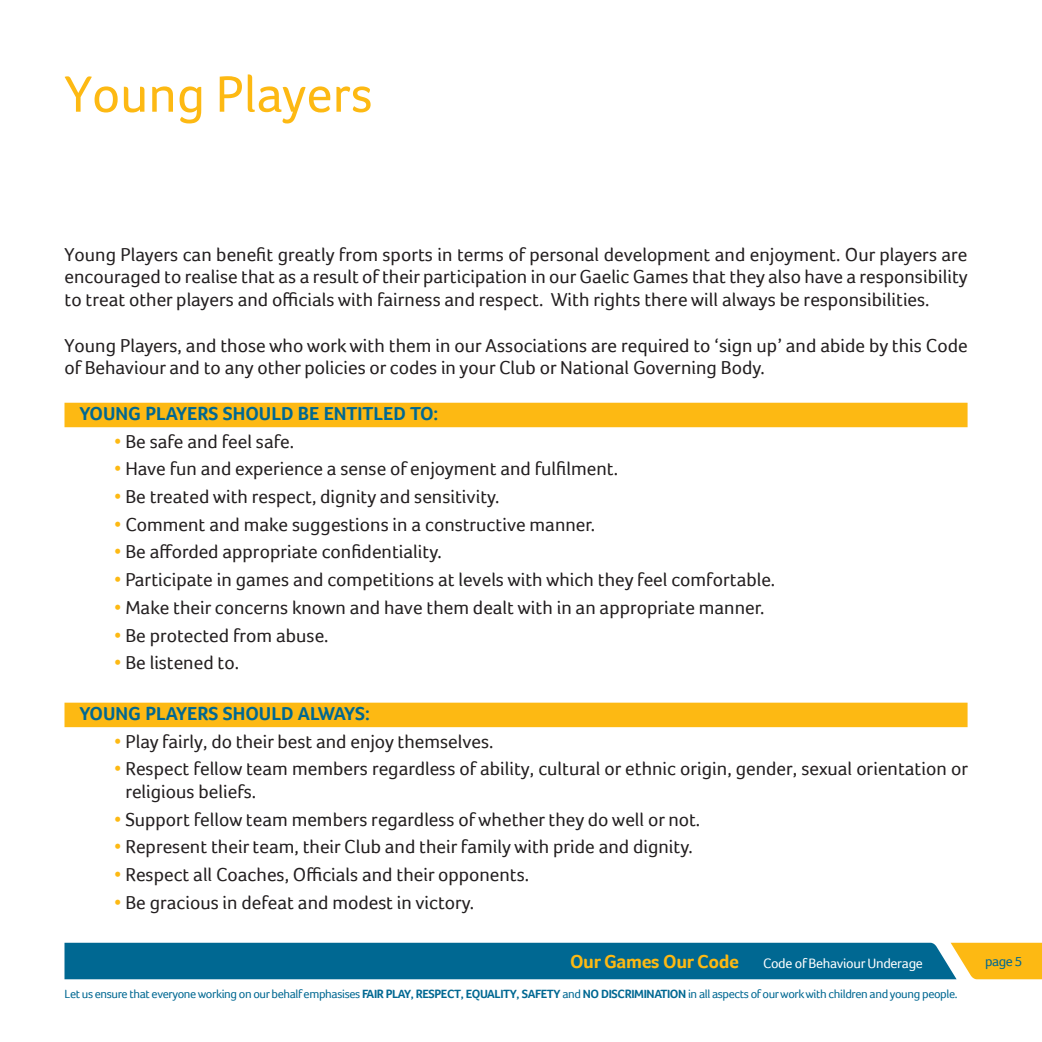
<style>
.page{position:relative;width:1042px;height:1042px;background:#fff}
.page>*{position:absolute;margin:0;border:0;box-sizing:border-box;transform-origin:0 0}
.t1{font:52.5px "Foco";color:#fdb913}
.t2{font:19.25px/22.8px "Foco";color:#231f20}
.t3{font:700 19.25px "Foco";color:#006892}
.t4{font:14px "Foco";letter-spacing:-.02em;color:#fff}
.t5{font:14px "Foco";color:#006892}
.t6{font:12.25px "Foco";letter-spacing:-.03em;color:#006892}
.s1{color:#fdb913}
.s2{font-weight:700;font-size:19.25px;color:#fdb913}
.s3{font-weight:700}
</style>
<div class="page">
<div style="left:64px;top:403px;width:903px;height:24px;background:#fdb913"></div>
<div style="left:64px;top:702px;width:903px;height:25px;background:#fdb913"></div>
<svg style="left:64px;top:943px;width:978px;height:36px;background:#197189"></svg>
<h1 class="t1" style="left:64px;top:64px;width:310px">Young Players</h1>
<p class="t2" style="left:64px;top:242px;width:905px;text-align:justify">Young Players can benefit greatly from sports in terms of personal development and enjoyment. Our players are encouraged to realise that as a result of their participation in our Gaelic Games that they also have a responsibility to treat other players and officials with fairness and respect. With rights there will always be responsibilities.</p>
<p class="t2" style="left:64px;top:333px;width:904px">Young Players, and those who work with them in our Associations are required to ‘sign up’ and abide by this Code of Behaviour and to any other policies or codes in your Club or National Governing Body.</p>
<p class="t3" style="left:79px;top:402px;width:360px">YOUNG PLAYERS SHOULD BE ENTITLED TO:</p>
<p class="t2" style="left:114px;top:429px;width:181px"><span class="s1">•</span> Be safe and feel safe.</p>
<p class="t2" style="left:114px;top:457px;width:505px"><span class="s1">•</span> Have fun and experience a sense of enjoyment and fulfilment.</p>
<p class="t2" style="left:114px;top:485px;width:387px"><span class="s1">•</span> Be treated with respect, dignity and sensitivity.</p>
<p class="t2" style="left:114px;top:513px;width:482px"><span class="s1">•</span> Comment and make suggestions in a constructive manner.</p>
<p class="t2" style="left:114px;top:540px;width:329px"><span class="s1">•</span> Be afforded appropriate confidentiality.</p>
<p class="t2" style="left:114px;top:568px;width:663px"><span class="s1">•</span> Participate in games and competitions at levels with which they feel comfortable.</p>
<p class="t2" style="left:114px;top:596px;width:652px"><span class="s1">•</span> Make their concerns known and have them dealt with in an appropriate manner.</p>
<p class="t2" style="left:114px;top:623px;width:216px"><span class="s1">•</span> Be protected from abuse.</p>
<p class="t2" style="left:114px;top:651px;width:126px"><span class="s1">•</span> Be listened to.</p>
<p class="t3" style="left:79px;top:702px;width:292px">YOUNG PLAYERS SHOULD ALWAYS:</p>
<p class="t2" style="left:114px;top:729px;width:381px"><span class="s1">•</span> Play fairly, do their best and enjoy themselves.</p>
<p class="t2" style="left:125px;top:757px;width:844px;text-indent:-11px"><span class="s1">•</span> Respect fellow team members regardless of ability, cultural or ethnic origin, gender, sexual orientation or religious beliefs.</p>
<p class="t2" style="left:114px;top:808px;width:588px"><span class="s1">•</span> Support fellow team members regardless of whether they do well or not.</p>
<p class="t2" style="left:114px;top:835px;width:580px"><span class="s1">•</span> Represent their team, their Club and their family with pride and dignity.</p>
<p class="t2" style="left:114px;top:863px;width:416px"><span class="s1">•</span> Respect all Coaches, Officials and their opponents.</p>
<p class="t2" style="left:114px;top:891px;width:362px"><span class="s1">•</span> Be gracious in defeat and modest in victory.</p>
<p class="t4" style="left:570px;top:955px;width:354px"><span class="s2">Our Games Our Code</span> Code of Behaviour Underage</p>
<p class="t6" style="left:64px;top:987px;width:894px">Let us ensure that everyone working on our behalf emphasises <span class="s3">FAIR PLAY, RESPECT, EQUALITY, SAFETY</span> and <span class="s3">NO DISCRIMINATION</span> in all aspects of our work with children and young people.</p>
<p class="t5" style="left:985px;top:953px;width:39px">page 5</p>
</div>
